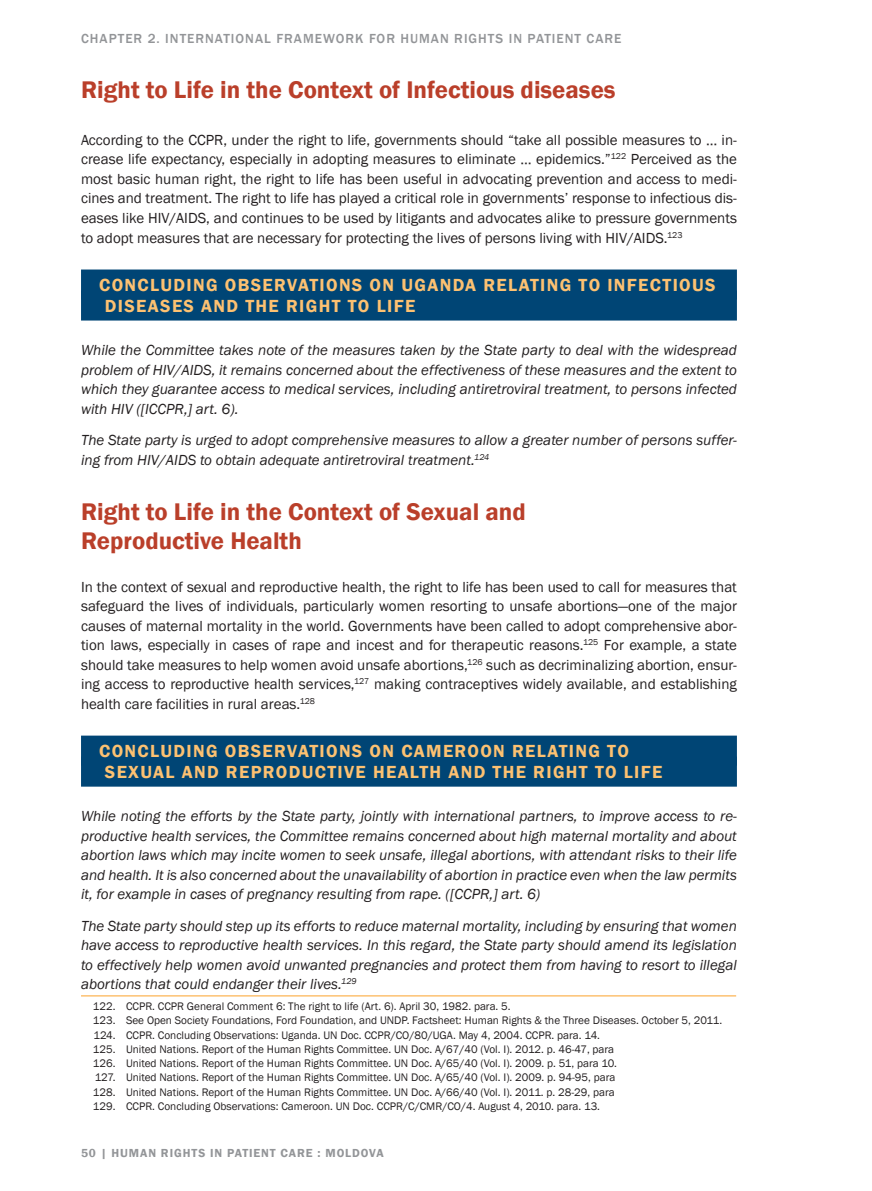
<style>
.page{position:relative;width:872px;height:1191px;background:#fff}
.page>*{position:absolute;margin:0;border:0;box-sizing:border-box;transform-origin:0 0}
.t1{font:600 24.75px/28.5px "Franklin Gothic";color:#ba3f2a}
.t2{font:600 18px/21px "Franklin Gothic";letter-spacing:.075em;color:#fdc171}
.t3{font:italic 15px/19.5px "Franklin Gothic";color:#231f20;text-align:justify}
.t4{font:15px/19.5px "Franklin Gothic";color:#231f20;text-align:justify}
.t5{font:500 13.5px "Franklin Gothic";letter-spacing:.075em;color:#939598}
.t6{font:600 12px "Franklin Gothic";letter-spacing:.075em;color:#939598}
.t7{font:11.25px/14.2px "Franklin Gothic";color:#231f20}
</style>
<div class="page">
<div style="left:81px;top:269px;width:656px;height:30px;background:#004575"></div>
<div style="left:81px;top:290px;width:656px;height:30px;background:#004575"></div>
<div style="left:81px;top:735px;width:656px;height:30px;background:#004575"></div>
<div style="left:81px;top:756px;width:656px;height:30px;background:#004575"></div>
<hr style="left:81px;top:994px;width:655px;height:2px;background:#fdc171">
<p class="t5" style="left:81px;top:30px;width:93px">CHAPTER 2. INTE</p>
<p class="t5" style="left:195px;top:30px;width:18px">RNATI</p>
<p class="t5" style="left:235px;top:30px;width:69px">ONAL FRAME</p>
<p class="t5" style="left:323px;top:30px;width:98px">WORK FOR HUMAN</p>
<p class="t5" style="left:454px;top:30px;width:91px">RIGHTS IN PATIENT</p>
<p class="t5" style="left:586px;top:30px;width:35px">CARE</p>
<h1 class="t1" style="left:81px;top:76px;width:536px">RIGHT TO LIFE IN THE CONTEXT OF INFECTIOUS DISEASES</h1>
<p class="t4" style="left:81px;top:130px;width:657px">According to the CCPR, under the right to life, governments should “take all possible measures to … in&shy;crease life expectancy, especially in adopting measures to eliminate … epidemics.”<sup>122</sup> Perceived as the most basic human right, the right to life has been useful in advocating prevention and access to medi&shy;cines and treatment. The right to life has played a critical role in governments’ response to infectious dis&shy;eases like HIV/AIDS, and continues to be used by litigants and advocates alike to pressure governments to adopt measures that are necessary for protecting the lives of persons living with HIV/AIDS.<sup>123</sup></p>
<p class="t2" style="left:99px;top:274px;width:188px">CONCLUDING OBSERVA</p>
<p class="t2" style="left:105px;top:274px;width:612px;text-indent:204px">TIONS ON UGANDA RELATING TO INFECTIOUS<br>DISEASES AND THE RIGHT TO LIFE</p>
<p class="t3" style="left:81px;top:340px;width:657px">While the Committee takes note of the measures taken by the State party to deal with the widespread problem of HIV/AIDS, it remains concerned about the effectiveness of these measures and the extent to which they guarantee access to medical services, including antiretroviral treatment, to persons infected with HIV ([ICCPR,] art. 6).</p>
<p class="t3" style="left:81px;top:430px;width:657px">The State party is urged to adopt comprehensive measures to allow a greater number of persons suffer&shy;ing from HIV/AIDS to obtain adequate antiretroviral treatment.<sup>124</sup></p>
<h1 class="t1" style="left:81px;top:498px;width:446px">RIGHT TO LIFE IN THE CONTEXT OF SEXUAL AND<br>REPRODUCTIVE HEALTH</h1>
<p class="t4" style="left:81px;top:577px;width:657px">In the context of sexual and reproductive health, the right to life has been used to call for measures that safeguard the lives of individuals, particularly women resorting to unsafe abortions—one of the major causes of maternal mortality in the world. Governments have been called to adopt comprehensive abor&shy;tion laws, especially in cases of rape and incest and for therapeutic reasons.<sup>125</sup> For example, a state should take measures to help women avoid unsafe abortions,<sup>126</sup> such as decriminalizing abortion, ensur&shy;ing access to reproductive health services,<sup>127</sup> making contraceptives widely available, and establishing health care facilities in rural areas.<sup>128</sup></p>
<p class="t2" style="left:99px;top:740px;width:188px">CONCLUDING OBSERVA</p>
<p class="t2" style="left:309px;top:740px;width:158px">TIONS ON CAM EROO</p>
<p class="t2" style="left:493px;top:740px;width:135px">N RELATING TO</p>
<p class="t2" style="left:105px;top:761px;width:159px">SEXUAL AND REPROD</p>
<p class="t2" style="left:302px;top:761px;width:362px">UCTIVE HEALTH AND THE RIGHT TO LIFE</p>
<p class="t3" style="left:81px;top:806px;width:657px">While noting the efforts by the State party, jointly with international partners, to improve access to re&shy;productive health services, the Committee remains concerned about high maternal mortality and about abortion laws which may incite women to seek unsafe, illegal abortions, with attendant risks to their life and health. It is also concerned about the unavailability of abortion in practice even when the law permits it, for example in cases of pregnancy resulting from rape. ([CCPR,] art. 6)</p>
<p class="t3" style="left:81px;top:916px;width:657px">The State party should step up its efforts to reduce maternal mortality, including by ensuring that women have access to reproductive health services. In this regard, the State party should amend its legislation to effectively help women avoid unwanted pregnancies and protect them from having to resort to illegal abortions that could endanger their lives.<sup>129</sup></p>
<p class="t7" style="left:93px;top:999px;width:630px">122. CCPR. CCPR General Comment 6: The right to life (Art. 6). April 30, 1982. para. 5.<br>123. See Open Society Foundations, Ford Foundation, and UNDP. Factsheet: Human Rights &amp; the Three Diseases. October 5, 2011.<br>124. CCPR. Concluding Observations: Uganda. UN Doc. CCPR/CO/80/UGA. May 4, 2004. CCPR. para. 14.<br>125. United Nations. Report of the Human Rights Committee. UN Doc. A/67/40 (Vol. I). 2012. p. 46-47, para<br>126. United Nations. Report of the Human Rights Committee. UN Doc. A/65/40 (Vol. I). 2009. p. 51, para 10.<br>127. United Nations. Report of the Human Rights Committee. UN Doc. A/65/40 (Vol. I). 2009. p. 94-95, para<br>128. United Nations. Report of the Human Rights Committee. UN Doc. A/66/40 (Vol. I). 2011. p. 28-29, para<br>129. CCPR. Concluding Observations: Cameroon. UN Doc. CCPR/C/CMR/CO/4. August 4, 2010. para. 13.</p>
<p class="t6" style="left:81px;top:1145px;width:304px">50 | HUMAN RIGHTS IN PATIENT CAR E : MOLDOVA</p>
</div>
